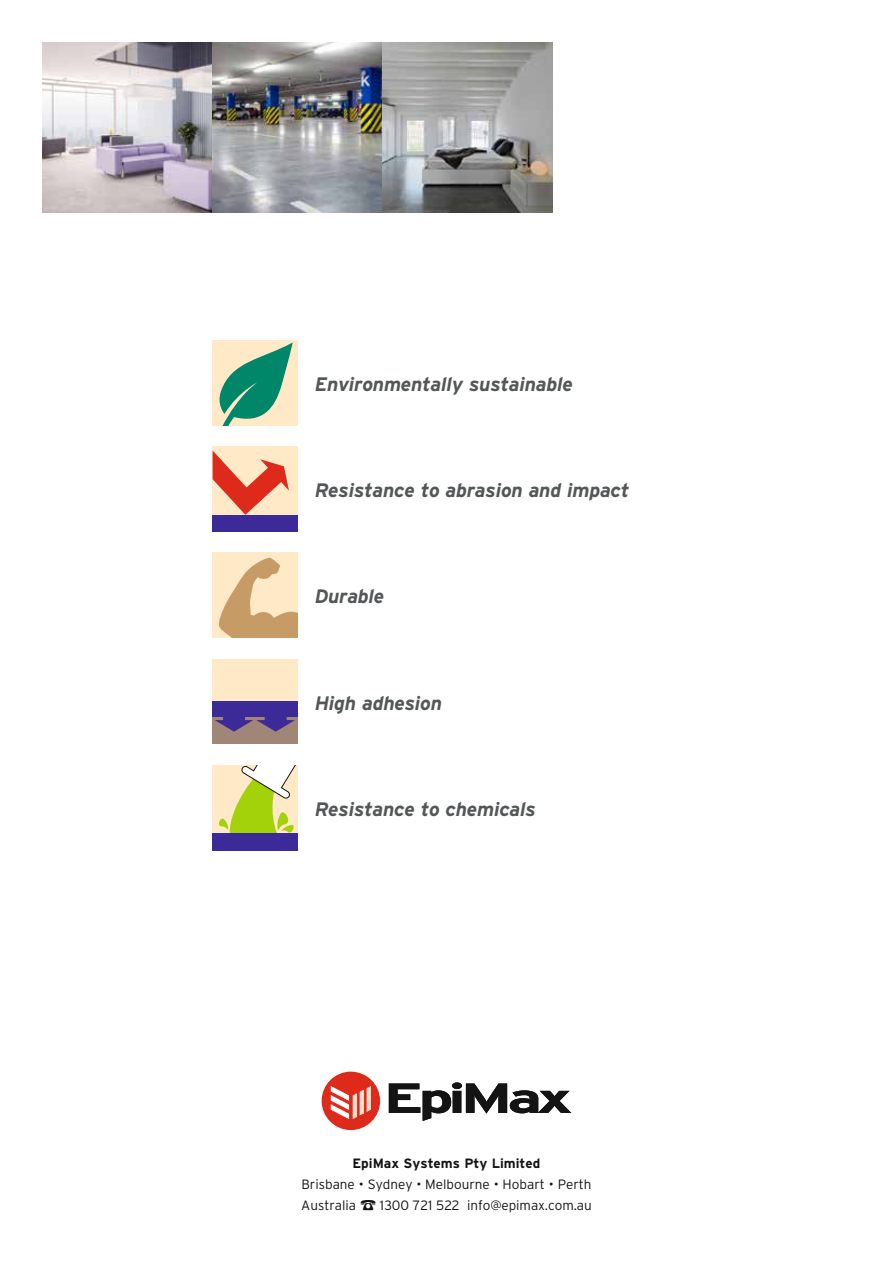
<style>
.page{position:relative;width:893px;height:1263px;background:#fff}
.page>*{position:absolute;margin:0;border:0;box-sizing:border-box;transform-origin:0 0}
.t1{font:italic 700 19.5px "Interstate";letter-spacing:-.01em;color:#545758}
.t2{font:300 13.5px/21px "Interstate";color:#141415}
.t3{font:700 13.5px "Interstate";color:#141415}
</style>
<div class="page">
<img style="left:43px;top:43px;width:170px;height:170px">
<img style="left:213px;top:43px;width:170px;height:170px">
<svg style="left:383px;top:43px;width:170px;height:170px;background:#979796"></svg>
<div style="left:322px;top:1071px;width:58px;height:59px;background:#dd2a1b;border-radius:50%"></div>
<svg style="left:331px;top:1086px;width:40px;height:33px"></svg>
<svg style="left:389px;top:1082px;width:182px;height:39px"></svg>
<div style="left:213px;top:340px;width:85px;height:85px;background:#ffe9c6"></div>
<svg style="left:219px;top:342px;width:74px;height:83px"></svg>
<div style="left:213px;top:446px;width:85px;height:85px;background:#ffe9c6"></div>
<svg style="left:213px;top:451px;width:76px;height:64px"></svg>
<div style="left:213px;top:515px;width:85px;height:16px;background:#3b2a98"></div>
<div style="left:213px;top:553px;width:85px;height:85px;background:#ffe9c6"></div>
<svg style="left:219px;top:558px;width:79px;height:80px"></svg>
<div style="left:213px;top:659px;width:85px;height:84px;background:#ffe9c6"></div>
<div style="left:213px;top:716px;width:85px;height:28px;background:#9f8677"></div>
<div style="left:213px;top:701px;width:85px;height:15px;background:#3b2a98"></div>
<svg style="left:215px;top:716px;width:80px;height:16px"></svg>
<div style="left:213px;top:765px;width:85px;height:85px;background:#ffe9c6"></div>
<div style="left:213px;top:833px;width:85px;height:17px;background:#3b2a98"></div>
<svg style="left:219px;top:765px;width:77px;height:68px"></svg>
<p class="t1" style="left:315px;top:373px;width:260px">Environmentally sustainable</p>
<p class="t1" style="left:315px;top:479px;width:316px">Resistance to abrasion and impact</p>
<p class="t1" style="left:315px;top:585px;width:71px">Durable</p>
<p class="t1" style="left:315px;top:692px;width:129px">High adhesion</p>
<p class="t1" style="left:315px;top:798px;width:223px">Resistance to chemicals</p>
<p class="t3" style="left:352px;top:1155px;width:189px">EpiMax Systems Pty Limited</p>
<p class="t2" style="left:301px;top:1173px;width:292px">Brisbane • Sydney • Melbourne • Hobart • Perth<br>Australia</p>
<p class="t2" style="left:380px;top:1194px;width:213px">1300 721 522 info@epimax.com.au</p>
</div>
